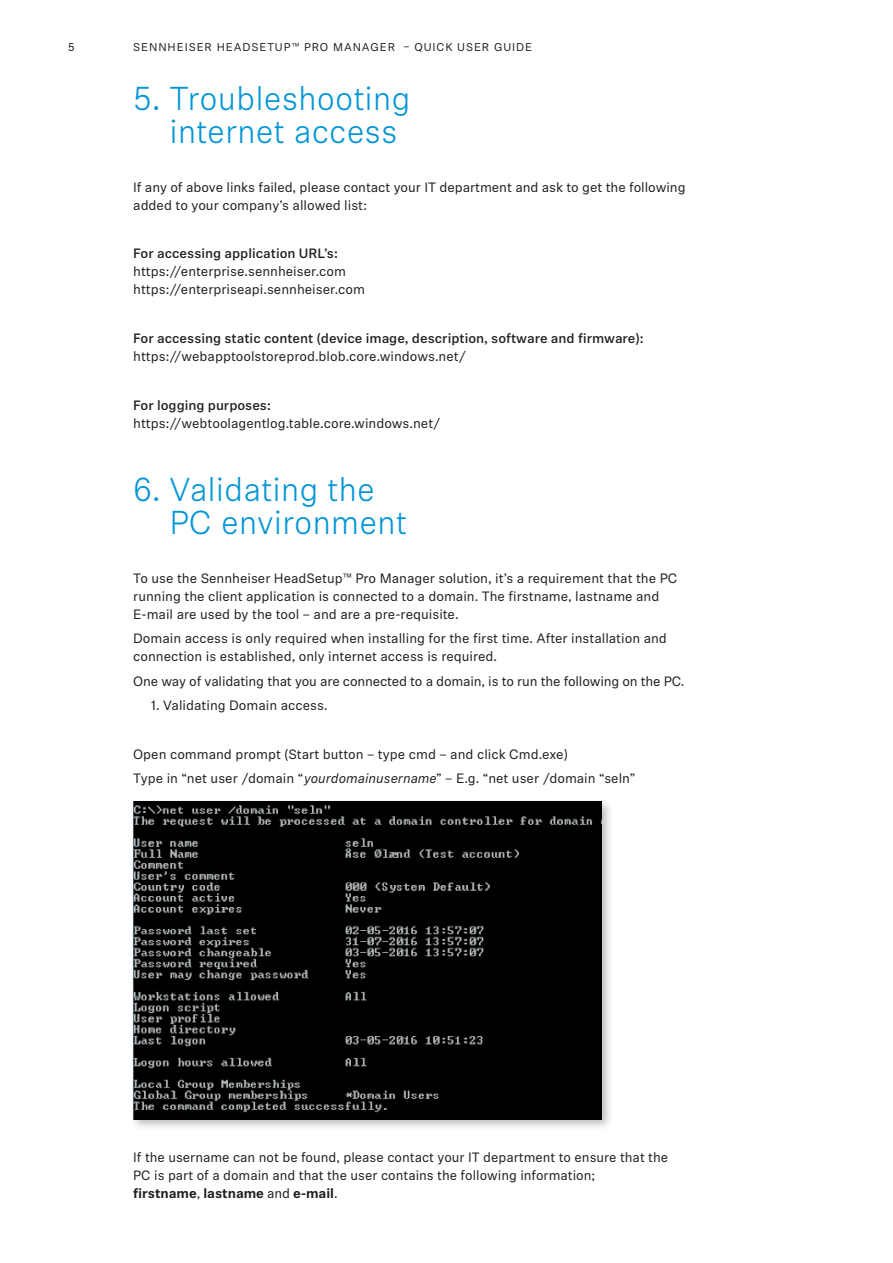
<style>
.page{position:relative;width:893px;height:1263px;background:#fff}
.page>*{position:absolute;margin:0;border:0;box-sizing:border-box;transform-origin:0 0}
.t1{font:300 33px/33px "Sennheiser Neue";color:#0696d7}
.t2{font:13.5px/18px "Sennheiser Neue";color:#231f20}
.t3{font:500 13.5px "Sennheiser Neue";color:#231f20}
.t4{font:11.25px "Sennheiser Neue";letter-spacing:.08em;color:#231f20}
.s1{font-style:italic}
.s2{font-weight:700}
</style>
<div class="page">
<div style="left:130px;top:797px;width:483px;height:335px;background:#231f20;opacity:.3"></div>
<img style="left:133px;top:801px;width:468px;height:318px">
<p class="t4" style="left:68px;top:39px;width:8px">5</p>
<p class="t4" style="left:133px;top:39px;width:400px">SENNHEISER HEADSETUP™ PRO MANAGER – QUICK USER GUIDE</p>
<h1 class="t1" style="left:169px;top:80px;width:243px;text-indent:-36px">5. Troubleshooting internet access</h1>
<p class="t2" style="left:133px;top:177px;width:554px">If any of above links failed, please contact your IT department and ask to get the following added to your company’s allowed list:</p>
<p class="t3" style="left:133px;top:244px;width:206px">For accessing application URL’s:</p>
<p class="t2" style="left:133px;top:262px;width:233px">https://enterprise.sennheiser.com https://enterpriseapi.sennheiser.com</p>
<p class="t3" style="left:133px;top:329px;width:512px">For accessing static content (device image, description, software and firmware):</p>
<p class="t2" style="left:133px;top:347px;width:334px">https://webapptoolstoreprod.blob.core.windows.net/</p>
<p class="t3" style="left:133px;top:396px;width:139px">For logging purposes:</p>
<p class="t2" style="left:133px;top:413px;width:309px">https://webtoolagentlog.table.core.windows.net/</p>
<h1 class="t1" style="left:169px;top:472px;width:239px;text-indent:-36px">6. Validating the<br>PC environment</h1>
<p class="t2" style="left:133px;top:568px;width:546px">To use the Sennheiser HeadSetup™ Pro Manager solution, it’s a requirement that the PC running the client application is connected to a domain. The firstname, lastname and<br>E-mail are used by the tool – and are a pre-requisite.</p>
<p class="t2" style="left:133px;top:629px;width:535px">Domain access is only required when installing for the first time. After installation and connection is established, only internet access is required.</p>
<p class="t2" style="left:133px;top:671px;width:553px">One way of validating that you are connected to a domain, is to run the following on the PC.</p>
<p class="t2" style="left:151px;top:695px;width:178px">1. Validating Domain access.</p>
<p class="t2" style="left:133px;top:741px;width:504px;line-height:24.5px">Open command prompt (Start button – type cmd – and click Cmd.exe)<br>Type in “net user /domain “<span class="s1">yourdomainusername</span>” – E.g. “net user /domain “seln”</p>
<p class="t2" style="left:133px;top:1148px;width:536px">If the username can not be found, please contact your IT department to ensure that the<br>PC is part of a domain and that the user contains the following information;<br><span class="s2">firstname</span>, <span class="s2">lastname</span> and <span class="s2">e-mail</span>.</p>
</div>
